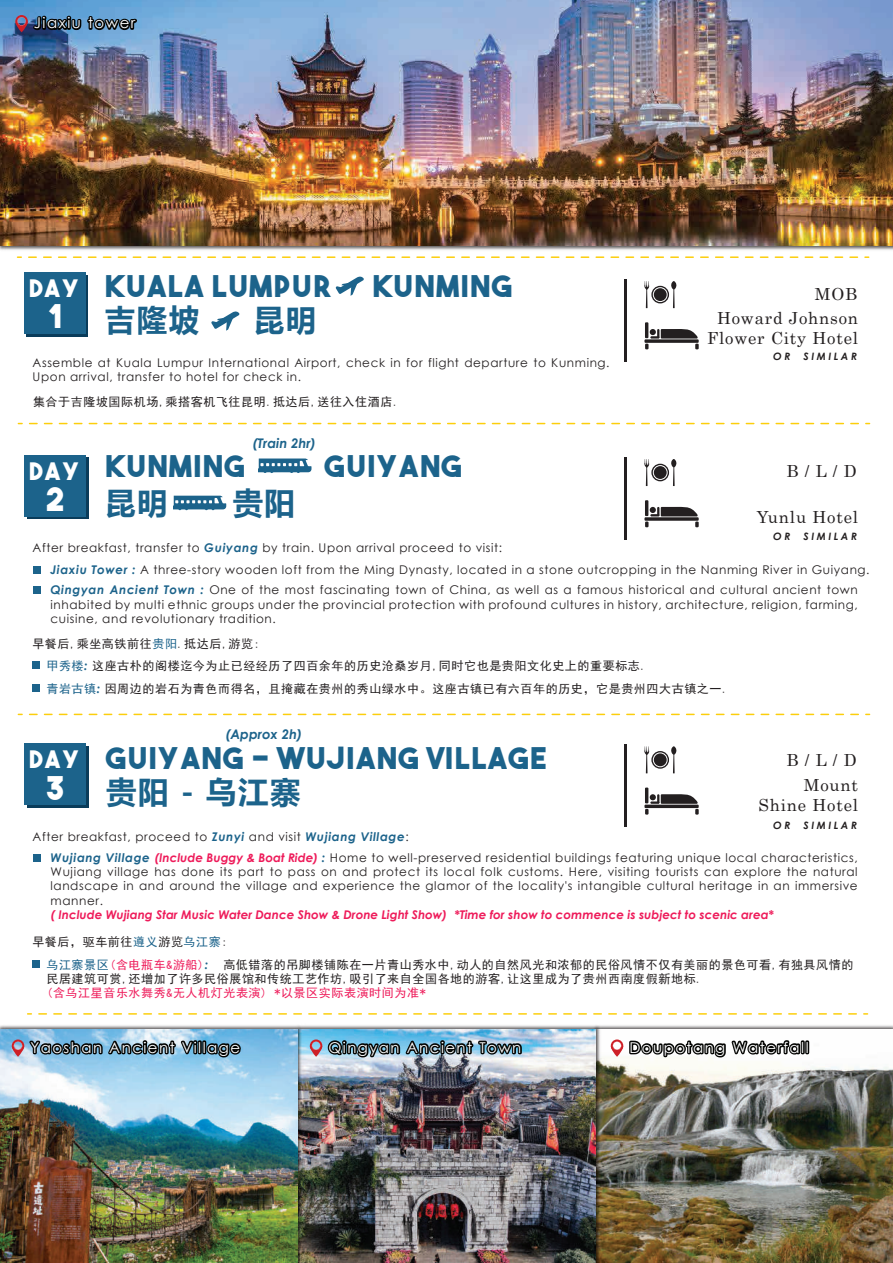
<style>
.page{position:relative;width:893px;height:1263px;background:#fff}
.page>*{position:absolute;margin:0;border:0;box-sizing:border-box;transform-origin:0 0}
.t1{font:32.55px "The Bold Font";color:#fff}
.t2{font:700 30.45px "Microsoft Ya Hei";letter-spacing:.05em;color:#1c638b}
.t3{font:29.85px "The Bold Font";letter-spacing:.05em;color:#1c638b}
.t4{font:24px "The Bold Font";letter-spacing:.1em;color:#fff}
.t5{font:16.65px/20px "Century";letter-spacing:.05em;color:#231f20;text-align:center}
.t6{font:14.85px "Century Gothic";letter-spacing:.1em;color:#fff}
.t7{font:italic 700 13.2px "Century Gothic";color:#1c638b}
.t8{font:12px/14.4px "Century Gothic";letter-spacing:.05em;color:#231f20}
.t9{font:12px/23px "Sim Hei";letter-spacing:.05em;color:#231f20}
.t10{font:italic 700 12px "Century Gothic";color:#ee1b5a}
.t11{font:12px "Sim Hei";letter-spacing:.05em;color:#ee1b5a}
.t12{font:italic 700 10.2px "Century Gothic";letter-spacing:.25em;color:#231f20}
.s1{font-weight:700;font-style:italic;color:#1c638b}
.s2{color:#1c638b}
.s3{font-family:"Century Gothic";font-weight:700;font-style:italic;color:#1c638b}
.s4{font-weight:700;font-style:italic;color:#ee1b5a}
</style>
<div class="page">
<div style="left:26px;top:275px;width:62px;height:61px;background:linear-gradient(to bottom,#0a3c5a,#0a3c5a)"></div>
<div style="left:24px;top:272px;width:61px;height:62px;background:#1c638b"></div>
<div style="left:27px;top:457px;width:62px;height:62px;background:linear-gradient(to right,#0a3c5a,#0a3c5a)"></div>
<div style="left:24px;top:455px;width:62px;height:61px;background:#1c638b"></div>
<svg style="left:335px;top:276px;width:29px;height:20px"></svg>
<svg style="left:211px;top:311px;width:29px;height:20px"></svg>
<svg style="left:651px;top:286px;width:18px;height:17px"></svg>
<div style="left:653px;top:288px;width:14px;height:14px;background:#231f20;border-radius:50%"></div>
<div style="left:653px;top:287px;width:14px;height:15px;border:1px solid #fff;border-radius:50%"></div>
<svg style="left:671px;top:281px;width:5px;height:27px"></svg>
<svg style="left:644px;top:281px;width:5px;height:27px"></svg>
<svg style="left:29px;top:256px;width:840px;height:2px"></svg>
<div style="left:33px;top:566px;width:8px;height:7px;background:#1c638b"></div>
<div style="left:33px;top:587px;width:8px;height:7px;background:#1c638b"></div>
<div style="left:32px;top:661px;width:8px;height:8px;background:#1c638b"></div>
<div style="left:32px;top:684px;width:8px;height:8px;background:#1c638b"></div>
<svg style="left:30px;top:423px;width:839px;height:1px"></svg>
<hr style="left:645px;top:322px;width:3px;height:16px;background:#231f20">
<svg style="left:645px;top:329px;width:54px;height:20px"></svg>
<hr style="left:624px;top:279px;width:2px;height:83px;background:#231f20">
<svg style="left:30px;top:714px;width:839px;height:1px"></svg>
<svg style="left:651px;top:464px;width:18px;height:17px"></svg>
<div style="left:653px;top:466px;width:14px;height:13px;background:#231f20;border-radius:50%"></div>
<div style="left:653px;top:465px;width:14px;height:15px;border:1px solid #fff;border-radius:50%"></div>
<svg style="left:671px;top:459px;width:5px;height:27px"></svg>
<svg style="left:644px;top:459px;width:5px;height:27px"></svg>
<hr style="left:645px;top:500px;width:3px;height:16px;background:#231f20">
<svg style="left:645px;top:507px;width:54px;height:20px"></svg>
<hr style="left:624px;top:457px;width:2px;height:83px;background:#231f20">
<img style="left:601px;top:1067px;width:292px;height:196px">
<img style="left:303px;top:1090px;width:298px;height:173px">
<img style="left:0;top:1090px;width:303px;height:173px">
<img style="left:0;top:245px;width:893px;height:5px">
<img style="left:0;top:0;width:893px;height:245px">
<svg style="left:15px;top:13px;width:125px;height:21px;background:#415d7e"></svg>
<img style="left:0;top:967px;width:867px;height:123px">
<div style="left:27px;top:746px;width:62px;height:62px;background:#0a3c5a"></div>
<div style="left:24px;top:743px;width:62px;height:62px;background:#1c638b"></div>
<div style="left:33px;top:854px;width:8px;height:7px;background:#1c638b"></div>
<div style="left:32px;top:960px;width:8px;height:7px;background:#1c638b"></div>
<svg style="left:651px;top:751px;width:18px;height:18px"></svg>
<div style="left:653px;top:753px;width:14px;height:14px;background:#231f20;border-radius:50%"></div>
<div style="left:653px;top:753px;width:14px;height:14px;border:1px solid #fff;border-radius:50%"></div>
<svg style="left:671px;top:746px;width:5px;height:27px"></svg>
<svg style="left:644px;top:746px;width:5px;height:27px"></svg>
<hr style="left:644px;top:805px;width:55px;height:3px;background:#231f20">
<hr style="left:645px;top:787px;width:3px;height:16px;background:#231f20">
<svg style="left:645px;top:794px;width:54px;height:21px"></svg>
<hr style="left:624px;top:744px;width:2px;height:83px;background:#231f20">
<svg style="left:259px;top:458px;width:52px;height:15px"></svg>
<svg style="left:173px;top:496px;width:53px;height:14px"></svg>
<p class="t6" style="left:34px;top:13px;width:103px">Jiaxiu tower</p>
<h3 class="t4" style="left:29px;top:273px;width:52px">DAY</h3>
<h1 class="t1" style="left:47px;top:296px;width:16px">1</h1>
<h3 class="t3" style="left:105px;top:267px;width:228px">KUALA LUMPUR</h3>
<h3 class="t3" style="left:372px;top:267px;width:141px">KUNMING</h3>
<h2 class="t2" style="left:105px;top:298px;width:96px">吉隆坡</h2>
<h2 class="t2" style="left:254px;top:298px;width:64px">昆明</h2>
<p class="t8" style="left:33px;top:355px;width:578px">Assemble at Kuala Lumpur International Airport, check in for flight departure to Kunming.<br>Upon arrival, transfer to hotel for check in.</p>
<p class="t9" style="left:33px;top:390px;width:367px">集合于吉隆坡国际机场,乘搭客机飞往昆明.抵达后,送往入住酒店.</p>
<h3 class="t4" style="left:30px;top:456px;width:52px">DAY</h3>
<h1 class="t1" style="left:45px;top:479px;width:21px">2</h1>
<p class="t7" style="left:253px;top:433px;width:65px">(Train 2hr)</p>
<h3 class="t3" style="left:105px;top:447px;width:141px">KUNMING</h3>
<h3 class="t3" style="left:325px;top:447px;width:139px">GUIYANG</h3>
<h2 class="t2" style="left:105px;top:481px;width:64px">昆明</h2>
<h2 class="t2" style="left:233px;top:481px;width:64px">贵阳</h2>
<h3 class="t5" style="left:815px;top:282px;width:44px">MOB</h3>
<h3 class="t5" style="left:707px;top:306px;width:152px">Howard Johnson<br>Flower City Hotel</h3>
<p class="t12" style="left:773px;top:349px;width:19px">OR</p>
<p class="t12" style="left:804px;top:349px;width:55px">SIMILAR</p>
<h3 class="t5" style="left:787px;top:460px;width:72px">B / L / D</h3>
<h3 class="t5" style="left:757px;top:506px;width:103px">Yunlu Hotel</h3>
<p class="t12" style="left:773px;top:529px;width:19px">OR</p>
<p class="t12" style="left:804px;top:529px;width:55px">SIMILAR</p>
<p class="t8" style="left:51px;top:537px;width:820px;line-height:21.1px;text-indent:-18px">After breakfast, transfer to <span class="s1">Guiyang</span> by train. Upon arrival proceed to visit:<br><span class="s1">Jiaxiu Tower :</span> A three-story wooden loft from the Ming Dynasty, located in a stone outcropping in the Nanming River in Guiyang.<br><span class="s1">Qingyan Ancient Town :</span> One of the most fascinating town of China, as well as a famous historical and cultural ancient town</p>
<p class="t8" style="left:51px;top:597px;width:809px">inhabited by multi ethnic groups under the provincial protection with profound cultures in history, architecture, religion, farming, cuisine, and revolutionary tradition.</p>
<p class="t9" style="left:46px;top:655px;width:683px"><span class="s2">甲秀楼</span><span class="s3">:</span> 这座古朴的阁楼迄今为止已经经历了四百余年的历史沧桑岁月,同时它也是贵阳文化史上的重要标志.<br><span class="s2">青岩古镇</span><span class="s3">:</span> 因周边的岩石为青色而得名，且掩藏在贵州的秀山绿水中。这座古镇已有六百年的历史，它是贵州四大古镇之一.</p>
<p class="t9" style="left:32px;top:632px;width:229px">早餐后,乘坐高铁前往<span class="s2">贵阳</span>.抵达后,游览:</p>
<p class="t7" style="left:225px;top:724px;width:78px">(Approx 2h)</p>
<h3 class="t3" style="left:106px;top:739px;width:442px">GUIYANG - WUJIANG VILLAGE</h3>
<h3 class="t4" style="left:30px;top:744px;width:52px">DAY</h3>
<h3 class="t5" style="left:787px;top:748px;width:72px">B / L / D</h3>
<h1 class="t1" style="left:45px;top:767px;width:21px">3</h1>
<h2 class="t2" style="left:106px;top:771px;width:196px">贵阳 - 乌江寨</h2>
<h3 class="t5" style="left:758px;top:774px;width:101px;text-align:right">Mount<br>Shine Hotel</h3>
<p class="t12" style="left:773px;top:817px;width:19px">OR</p>
<p class="t12" style="left:804px;top:817px;width:55px">SIMILAR</p>
<p class="t8" style="left:51px;top:826px;width:808px;line-height:20.5px;text-indent:-18px">After breakfast, proceed to <span class="s1">Zunyi</span> and visit <span class="s1">Wujiang Village</span>:<br><span class="s1">Wujiang Village</span> <span class="s4">(Include Buggy &amp; Boat Ride)</span> <span class="s1">:</span> Home to well-preserved residential buildings featuring unique local characteristics,</p>
<p class="t8" style="left:51px;top:864px;width:809px;text-align:justify">Wujiang village has done its part to pass on and protect its local folk customs. Here, visiting tourists can explore the natural landscape in and around the village and experience the glamor of the locality's intangible cultural heritage in an immersive manner.</p>
<p class="t10" style="left:51px;top:906px;width:725px">( Include Wujiang Star Music Water Dance Show &amp; Drone Light Show) *Time for show to commence is subject to scenic area*</p>
<p class="t11" style="left:46px;top:958px;width:163px"><span class="s2">乌江寨景区</span>(含电瓶车&amp;游船)<span class="s3">:</span></p>
<p class="t9" style="left:32px;top:930px;width:197px">早餐后，驱车前往<span class="s2">遵义</span>游览<span class="s2">乌江寨</span>:</p>
<p class="t9" style="left:46px;top:957px;width:808px;line-height:14.4px;text-indent:177px">高低错落的吊脚楼铺陈在一片青山秀水中,动人的自然风光和浓郁的民俗风情不仅有美丽的景色可看,有独具风情的民居建筑可赏,还增加了许多民俗展馆和传统工艺作坊,吸引了来自全国各地的游客,让这里成为了贵州西南度假新地标.</p>
<p class="t11" style="left:46px;top:987px;width:381px">(含乌江星音乐水舞秀&amp;无人机灯光表演) *以景区实际表演时间为准*</p>
<p class="t6" style="left:30px;top:1037px;width:211px">Yaoshan Ancient Village</p>
<p class="t6" style="left:328px;top:1037px;width:194px">Qingyan Ancient Town</p>
<p class="t6" style="left:629px;top:1037px;width:181px">Doupotang Waterfall</p>
</div>
